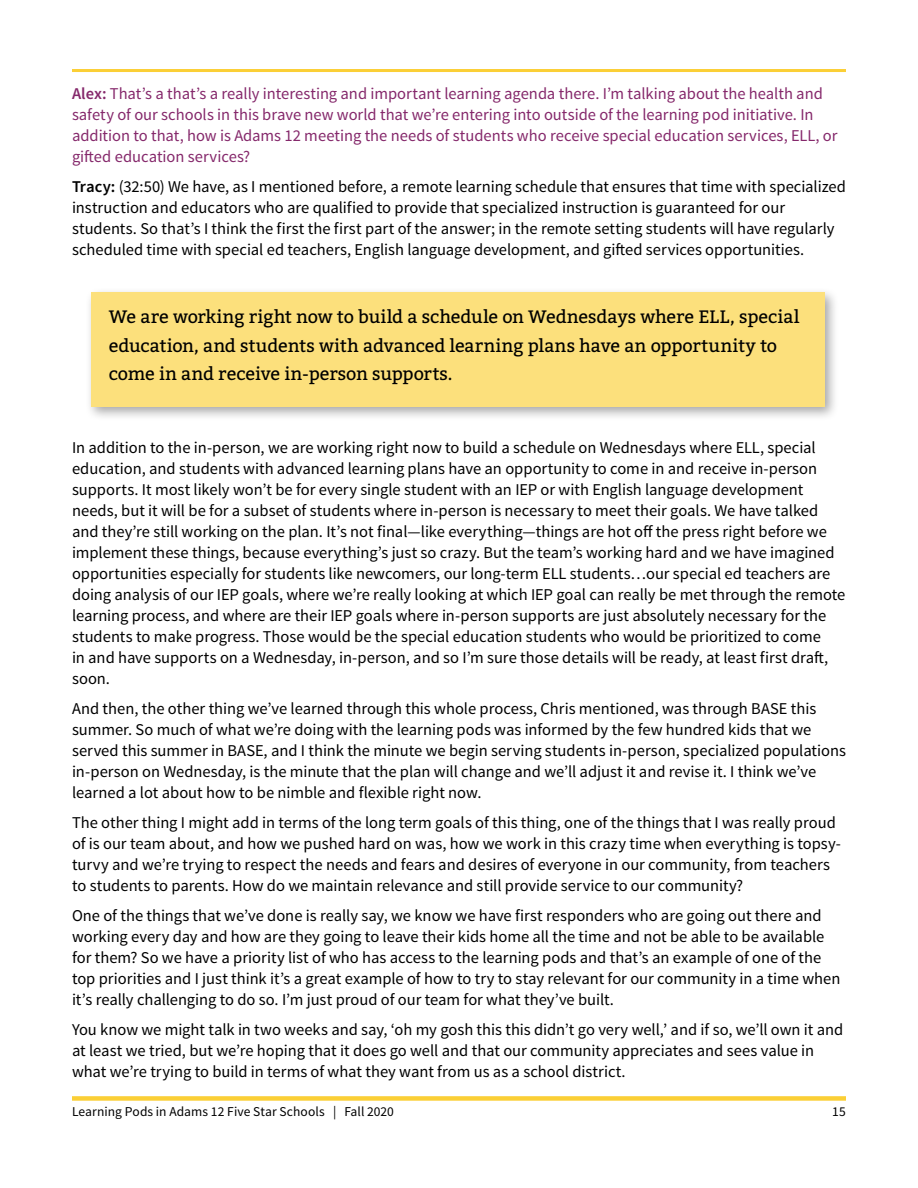
<style>
.page{position:relative;width:918px;height:1188px;background:#fff}
.page>*{position:absolute;margin:0;border:0;box-sizing:border-box;transform-origin:0 0}
.t1{font:18px/28.5px "Bitter";letter-spacing:-.005em;color:#000}
.t2{font:16.5px/21px "Source Sans Pro";color:#000}
.t3{font:16.5px/21px "Source Sans Pro";color:#85286b}
.t4{font:13.5px "Source Sans Pro";letter-spacing:.005em;color:#000}
.s1{font-weight:600}
</style>
<div class="page">
<div style="left:72px;top:1096px;width:774px;height:5px;background:#fbcf36"></div>
<hr style="left:72px;top:69px;width:774px;height:3px;background:#fbcf36">
<div style="left:85px;top:287px;width:754px;height:135px;background:#000;opacity:.35"></div>
<div style="left:91px;top:292px;width:733px;height:115px;background:#fce07c"></div>
<p class="t3" style="left:72px;top:83px;width:767px"><span class="s1">Alex:</span> That’s a that’s a really interesting and important learning agenda there. I’m talking about the health and safety of our schools in this brave new world that we’re entering into outside of the learning pod initiative. In addition to that, how is Adams 12 meeting the needs of students who receive special education services, ELL, or gifted education services?</p>
<p class="t2" style="left:72px;top:176px;width:775px"><span class="s1">Tracy:</span> (32:50) We have, as I mentioned before, a remote learning schedule that ensures that time with specialized instruction and educators who are qualified to provide that specialized instruction is guaranteed for our students. So that’s I think the first the first part of the answer; in the remote setting students will have regularly scheduled time with special ed teachers, English language development, and gifted services opportunities.</p>
<p class="t1" style="left:109px;top:303px;width:692px">We are working right now to build a schedule on Wednesdays where ELL, special education, and students with advanced learning plans have an opportunity to come in and receive in-person supports.</p>
<p class="t2" style="left:72px;top:437px;width:775px">In addition to the in-person, we are working right now to build a schedule on Wednesdays where ELL, special education, and students with advanced learning plans have an opportunity to come in and receive in-person supports. It most likely won’t be for every single student with an IEP or with English language development needs, but it will be for a subset of students where in-person is necessary to meet their goals. We have talked and they’re still working on the plan. It’s not final—like everything—things are hot off the press right before we implement these things, because everything’s just so crazy. But the team’s working hard and we have imagined opportunities especially for students like newcomers, our long-term ELL students…our special ed teachers are doing analysis of our IEP goals, where we’re really looking at which IEP goal can really be met through the remote learning process, and where are their IEP goals where in-person supports are just absolutely necessary for the students to make progress. Those would be the special education students who would be prioritized to come<br>in and have supports on a Wednesday, in-person, and so I’m sure those details will be ready, at least first draft, soon.</p>
<p class="t2" style="left:72px;top:698px;width:776px">And then, the other thing we’ve learned through this whole process, Chris mentioned, was through BASE this summer. So much of what we’re doing with the learning pods was informed by the few hundred kids that we served this summer in BASE, and I think the minute we begin serving students in-person, specialized populations in-person on Wednesday, is the minute that the plan will change and we’ll adjust it and revise it. I think we’ve learned a lot about how to be nimble and flexible right now.</p>
<p class="t2" style="left:72px;top:812px;width:771px">The other thing I might add in terms of the long term goals of this thing, one of the things that I was really proud of is our team about, and how we pushed hard on was, how we work in this crazy time when everything is topsy&shy;turvy and we’re trying to respect the needs and fears and desires of everyone in our community, from teachers to students to parents. How do we maintain relevance and still provide service to our community?</p>
<p class="t2" style="left:72px;top:905px;width:770px">One of the things that we’ve done is really say, we know we have first responders who are going out there and working every day and how are they going to leave their kids home all the time and not be able to be available for them? So we have a priority list of who has access to the learning pods and that’s an example of one of the top priorities and I just think it’s a great example of how to try to stay relevant for our community in a time when it’s really challenging to do so. I’m just proud of our team for what they’ve built.</p>
<p class="t2" style="left:72px;top:1019px;width:773px">You know we might talk in two weeks and say, ‘oh my gosh this this didn’t go very well,’ and if so, we’ll own it and at least we tried, but we’re hoping that it does go well and that our community appreciates and sees value in what we’re trying to build in terms of what they want from us as a school district.</p>
<p class="t4" style="left:72px;top:1103px;width:324px">Learning Pods in Adams 12 Five Star Schools | Fall 2020</p>
<p class="t4" style="left:832px;top:1103px;width:15px">15</p>
</div>
